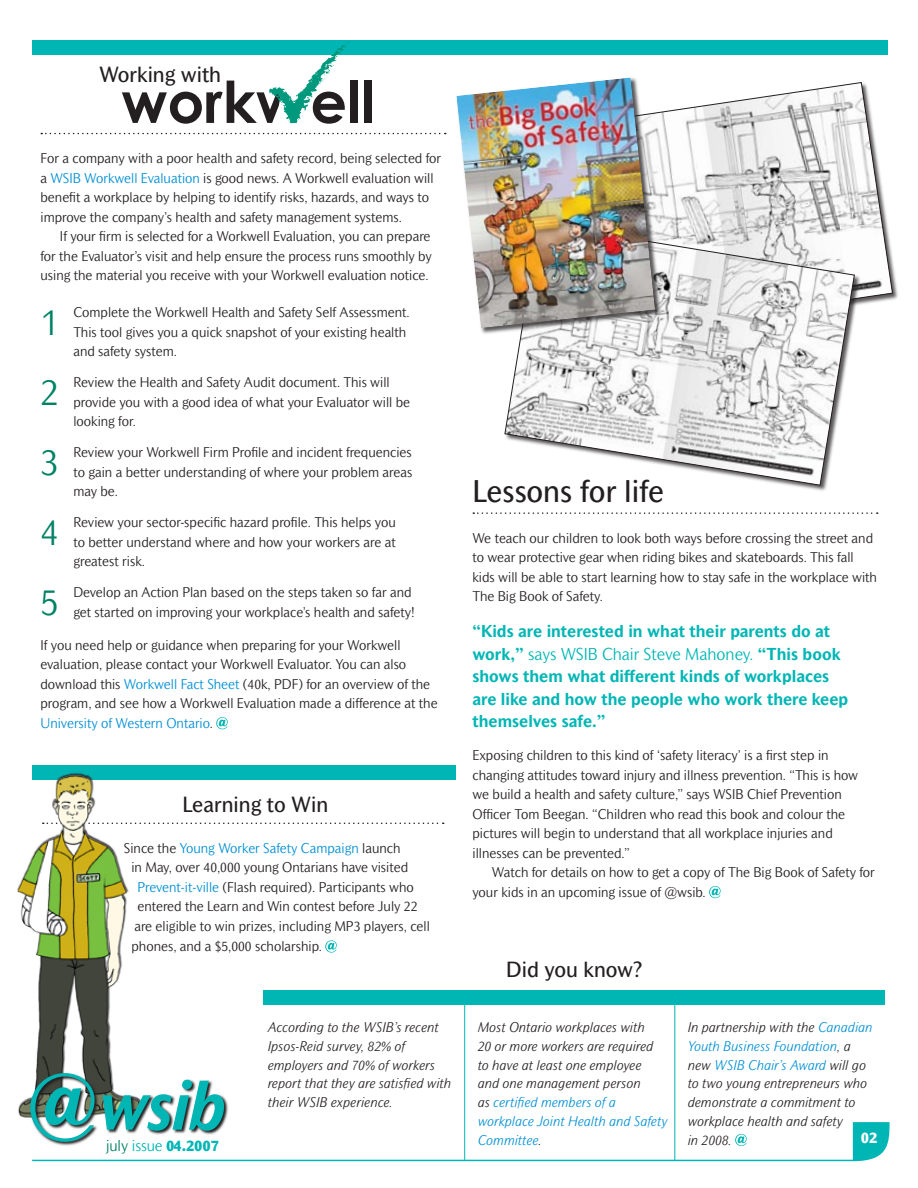
<style>
.page{position:relative;width:918px;height:1188px;background:#fff}
.page>*{position:absolute;margin:0;border:0;box-sizing:border-box;transform-origin:0 0}
.t1{font:67.2px "Mahsuri Sans MT Bold Italic Os F";color:#00b6b5}
.t2{font:300 36px "Mahsuri Sans";color:#008265}
.t3{font:30px "Mahsuri Sans";color:#231f20}
.t4{font:21px "Mahsuri Sans";color:#231f20}
.t5{font:700 16.5px/22.5px "Mahsuri Sans";color:#00b6b5}
.t6{font:800 15px "Mahsuri Sans";letter-spacing:-.01em;color:#00b6b5}
.t7{font:800 15px "Mahsuri Sans";color:#fff}
.t8{font:300 13.5px/19.5px "Mahsuri Sans";color:#231f20}
.t9{font:italic 300 13.5px/18.8px "Mahsuri Sans";color:#231f20}
.t10{font:300 13.5px "Mahsuri Sans";color:#008fd4}
.s1{color:#008fd4}
.s2{color:#231f20}
.s3{font-weight:300}
.s4{font-size:75.6px}
.s5{font-weight:300;color:#008265}
</style>
<div class="page">
<div style="left:544px;top:82px;width:356px;height:265px;background:#231f20;opacity:.75"></div>
<svg style="left:662px;top:82px;width:231px;height:258px"></svg>
<div style="left:504px;top:223px;width:357px;height:270px;background:#231f20;opacity:.75"></div>
<svg style="left:505px;top:223px;width:350px;height:263px"></svg>
<div style="left:438px;top:40px;width:450px;height:16px;background:#00b6b5"></div>
<svg style="left:735px;top:1134px;width:12px;height:12px"></svg>
<div style="left:263px;top:990px;width:622px;height:15px;background:#00b6b5"></div>
<div style="left:32px;top:40px;width:423px;height:16px;background:#00b6b5"></div>
<hr style="left:464px;top:1004px;width:1px;height:156px;background:#00b6b5">
<svg style="left:41px;top:133px;width:405px;height:1px"></svg>
<svg style="left:216px;top:717px;width:12px;height:12px"></svg>
<hr style="left:674px;top:1002px;width:1px;height:159px;background:#00b6b5">
<div style="left:350px;top:81px;width:8px;height:42px;background:#231f20"></div>
<div style="left:364px;top:81px;width:8px;height:42px;background:#231f20"></div>
<svg style="left:122px;top:41px;width:228px;height:83px"></svg>
<div style="left:32px;top:765px;width:424px;height:15px;background:#00b6b5"></div>
<svg style="left:162px;top:823px;width:282px;height:1px"></svg>
<svg style="left:325px;top:940px;width:12px;height:13px"></svg>
<svg style="left:473px;top:512px;width:405px;height:2px"></svg>
<svg style="left:709px;top:886px;width:12px;height:12px"></svg>
<img style="left:17px;top:773px;width:143px;height:345px">
<svg style="left:30px;top:1072px;width:198px;height:74px"></svg>
<div style="left:456px;top:77px;width:206px;height:259px;background:#231f20;opacity:.75"></div>
<img style="left:456px;top:77px;width:199px;height:251px">
<svg style="left:853px;top:1122px;width:37px;height:39px"></svg>
<hr style="left:32px;top:1160px;width:821px;height:1px;background:#00b6b5">
<h3 class="t4" style="left:99px;top:62px;width:124px">Working with</h3>
<p class="t8" style="left:40px;top:148px;width:402px">For a company with a poor health and safety record, being selected for a <span class="s1">WSIB Workwell Evaluation</span> is good news. A Workwell evaluation will benefit a workplace by helping to identify risks, hazards, and ways to improve the company’s health and safety management systems.</p>
<p class="t8" style="left:40px;top:226px;width:393px;text-align:justify;text-indent:19px">If your firm is selected for a Workwell Evaluation, you can prepare for the Evaluator’s visit and help ensure the process runs smoothly by using the material you receive with your Workwell evaluation notice.</p>
<h2 class="t2" style="left:40px;top:300px;width:19px">1</h2>
<p class="t8" style="left:73px;top:303px;width:338px">Complete the Workwell Health and Safety Self Assessment.<br>This tool gives you a quick snapshot of your existing health and safety system.</p>
<h2 class="t2" style="left:40px;top:370px;width:19px">2</h2>
<p class="t8" style="left:73px;top:373px;width:338px">Review the Health and Safety Audit document. This will provide you with a good idea of what your Evaluator will be looking for.</p>
<h2 class="t2" style="left:40px;top:440px;width:19px">3</h2>
<p class="t8" style="left:73px;top:443px;width:340px;text-align:justify">Review your Workwell Firm Profile and incident frequencies to gain a better understanding of where your problem areas may be.</p>
<h2 class="t2" style="left:40px;top:510px;width:19px">4</h2>
<p class="t8" style="left:73px;top:513px;width:324px;text-align:justify">Review your sector-specific hazard profile. This helps you to better understand where and how your workers are at greatest risk.</p>
<h2 class="t2" style="left:40px;top:580px;width:19px">5</h2>
<p class="t8" style="left:73px;top:583px;width:343px">Develop an Action Plan based on the steps taken so far and get started on improving your workplace’s health and safety!</p>
<p class="t8" style="left:40px;top:635px;width:399px">If you need help or guidance when preparing for your Workwell evaluation, please contact your Workwell Evaluator. You can also download this <span class="s1">Workwell Fact Sheet</span> (40k, PDF) for an overview of the program, and see how a Workwell Evaluation made a difference at the <span class="s1">University of Western Ontario</span>.</p>
<h3 class="t4" style="left:182px;top:791px;width:147px">Learning to Win</h3>
<p class="t10" style="left:124px;top:840px;width:278px"><span class="s2">Since the</span> Young Worker Safety Campaign <span class="s2">launch</span></p>
<p class="t8" style="left:131px;top:858px;width:278px">in May, over 40,000 young Ontarians have visited</p>
<p class="t8" style="left:137px;top:877px;width:278px"><span class="s1">Prevent-it-ville</span> (Flash required). Participants who</p>
<p class="t8" style="left:137px;top:897px;width:281px">entered the Learn and Win contest before July 22</p>
<p class="t8" style="left:134px;top:916px;width:297px">are eligible to win prizes, including MP3 players, cell</p>
<p class="t8" style="left:131px;top:936px;width:192px">phones, and a $5,000 scholarship.</p>
<h3 class="t3" style="left:472px;top:472px;width:193px">Lessons for life</h3>
<p class="t8" style="left:472px;top:528px;width:406px">We teach our children to look both ways before crossing the street and to wear protective gear when riding bikes and skateboards. This fall kids will be able to start learning how to stay safe in the workplace with The Big Book of Safety.</p>
<p class="t5" style="left:472px;top:620px;width:377px">“Kids are interested in what their parents do at work,” <span class="s3">says WSIB Chair Steve Mahoney.</span> “This book shows them what different kinds of workplaces are like and how the people who work there keep themselves safe.”</p>
<p class="t8" style="left:472px;top:746px;width:387px">Exposing children to this kind of ‘safety literacy’ is a first step in changing attitudes toward injury and illness prevention. “This is how we build a health and safety culture,” says WSIB Chief Prevention Officer Tom Beegan. “Children who read this book and colour the pictures will begin to understand that all workplace injuries and illnesses can be prevented.”</p>
<p class="t8" style="left:472px;top:863px;width:404px;text-indent:19px">Watch for details on how to get a copy of The Big Book of Safety for your kids in an upcoming issue of @wsib.</p>
<h3 class="t4" style="left:506px;top:956px;width:138px">Did you know?</h3>
<h1 class="t1" style="left:26px;top:1064px;width:203px"><span class="s4">@</span>wsib</h1>
<p class="t6" style="left:106px;top:1136px;width:115px"><span class="s5">july</span> <span class="s3">issue</span> 04.2007</p>
<p class="t9" style="left:268px;top:1018px;width:185px">According to the WSIB’s recent<br>Ipsos-Reid survey, 82% of employers and 70% of workers report that they are satisfied with their WSIB experience.</p>
<p class="t9" style="left:478px;top:1018px;width:191px">Most Ontario workplaces with<br>20 or more workers are required to have at least one employee<br>and one management person<br>as <span class="s1">certified members of a workplace Joint Health and Safety<br>Committee</span>.</p>
<p class="t9" style="left:688px;top:1018px;width:186px">In partnership with the <span class="s1">Canadian<br>Youth Business Foundation</span>, a new <span class="s1">WSIB Chair’s Award</span> will go to two young entrepreneurs who demonstrate a commitment to workplace health and safety<br>in 2008.</p>
<p class="t7" style="left:861px;top:1128px;width:18px">02</p>
</div>
